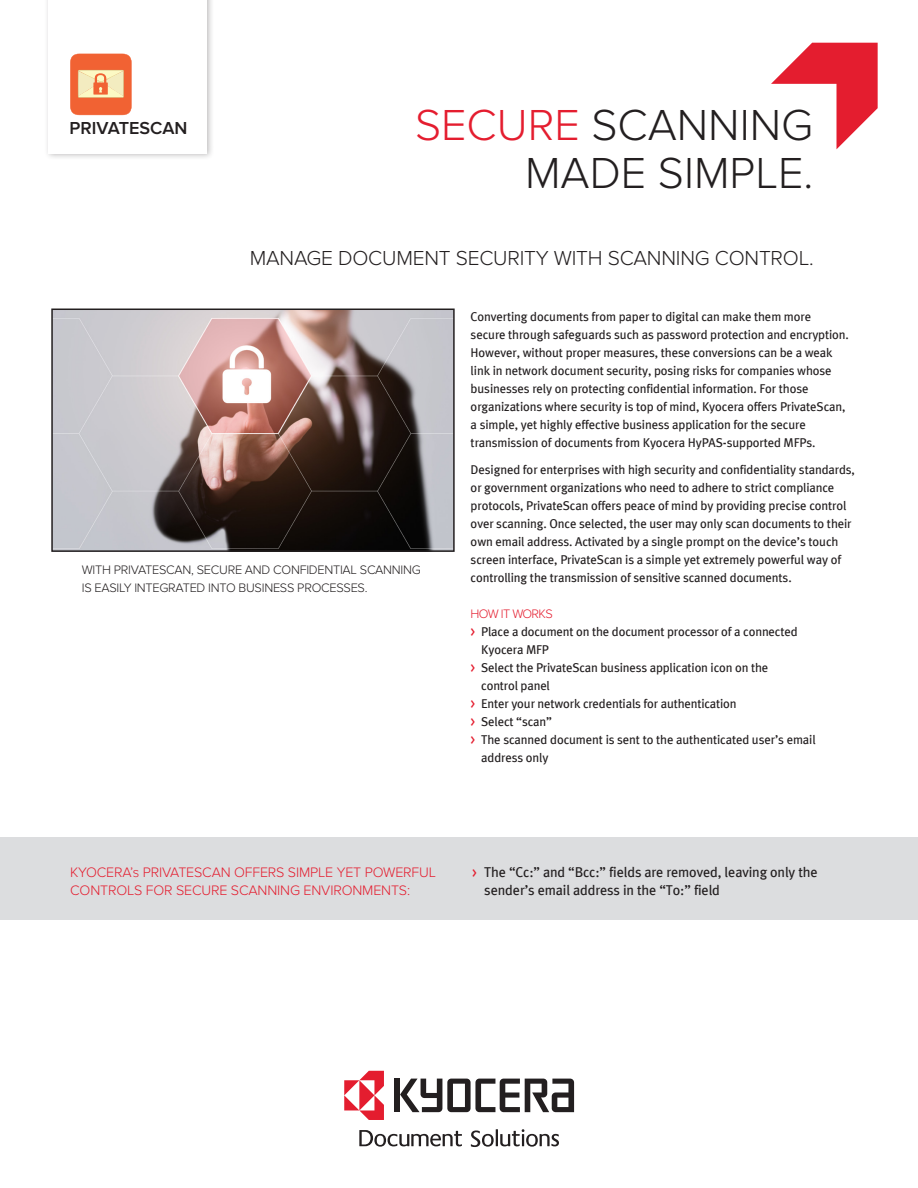
<style>
.page{position:relative;width:918px;height:1188px;background:#fff}
.page>*{position:absolute;margin:0;border:0;box-sizing:border-box;transform-origin:0 0}
.t1{font:300 45px "Proxima Nova";color:#231f20}
.t2{font:300 21px "Proxima Nova";letter-spacing:-.01em;color:#231f20}
.t3{font:600 18px "Proxima Nova";color:#231f20}
.Bulleted_list_in_gra{font:14.25px/18px "Meta Plus";letter-spacing:-.01em;color:#231f20}
.Red_Text_in_gray_bar{font:300 14.25px/18px "Proxima Nova";letter-spacing:-.01em;color:#e41d2f}
.text{font:12.75px/18px "Meta Plus";letter-spacing:-.01em;color:#231f20}
.t4{font:300 12.75px/18px "Proxima Nova";letter-spacing:-.02em;color:#231f20}
.Panel_Benefits_Text{font:300 12.75px "Proxima Nova";letter-spacing:-.05em;color:#e41d2f}
.s1{color:#e41d2f}
.s2{font-family:"Meta Plus Book Caps";font-size:13.5px;color:#e41d2f}
</style>
<div class="page">
<div style="left:0;top:837px;width:918px;height:83px;background:#dcdddf"></div>
<svg style="left:771px;top:43px;width:107px;height:106px"></svg>
<div style="left:44px;top:0;width:171px;height:160px;background:#231f20;opacity:.3"></div>
<div style="left:49px;top:0;width:158px;height:154px;background:#fff"></div>
<div style="left:394px;top:1079px;width:6px;height:33px;background:#231f20"></div>
<svg style="left:400px;top:1079px;width:174px;height:33px"></svg>
<svg style="left:344px;top:1071px;width:40px;height:49px"></svg>
<svg style="left:471px;top:1129px;width:88px;height:18px"></svg>
<svg style="left:359px;top:1130px;width:103px;height:17px"></svg>
<img style="left:54px;top:312px;width:398px;height:237px">
<div style="left:51px;top:309px;width:404px;height:243px;border:2px solid #231f20"></div>
<svg style="left:70px;top:54px;width:62px;height:61px;background:#f28c5e"></svg>
<p class="t3" style="left:70px;top:117px;width:119px">PRIVATESCAN</p>
<p class="t1" style="left:415px;top:99px;width:400px"><span class="s1">SECURE</span> SCANNING</p>
<p class="t1" style="left:525px;top:147px;width:290px">MADE SIMPLE.</p>
<p class="t2" style="left:250px;top:246px;width:565px">MANAGE DOCUMENT SECURITY WITH SCANNING CONTROL.</p>
<p class="t4" style="left:82px;top:561px;width:341px">WITH PRIVATESCAN, SECURE AND CONFIDENTIAL SCANNING<br>IS EASILY INTEGRATED INTO BUSINESS PROCESSES.</p>
<p class="text" style="left:471px;top:308px;width:380px">Converting documents from paper to digital can make them more secure through safeguards such as password protection and encryption.<br>However, without proper measures, these conversions can be a weak link in network document security, posing risks for companies whose businesses rely on protecting confidential information. For those organizations where security is top of mind, Kyocera offers PrivateScan, a simple, yet highly effective business application for the secure transmission of documents from Kyocera HyPAS-supported MFPs.</p>
<p class="text" style="left:471px;top:461px;width:386px">Designed for enterprises with high security and confidentiality standards, or government organizations who need to adhere to strict compliance protocols, PrivateScan offers peace of mind by providing precise control over scanning. Once selected, the user may only scan documents to their own email address. Activated by a single prompt on the device’s touch screen interface, PrivateScan is a simple yet extremely powerful way of controlling the transmission of sensitive scanned documents.</p>
<p class="Panel_Benefits_Text" style="left:471px;top:607px;width:84px">HOW IT WORKS</p>
<p class="text" style="left:481px;top:623px;width:318px;text-indent:-11px"><span class="s2">&gt;</span> Place a document on the document processor of a connected<br>Kyocera MFP</p>
<p class="text" style="left:481px;top:659px;width:289px;text-indent:-11px"><span class="s2">&gt;</span> Select the PrivateScan business application icon on the control panel</p>
<p class="text" style="left:471px;top:695px;width:268px"><span class="s2">&gt;</span> Enter your network credentials for authentication</p>
<p class="text" style="left:471px;top:713px;width:83px"><span class="s2">&gt;</span> Select “scan”</p>
<p class="text" style="left:481px;top:731px;width:336px;text-indent:-11px"><span class="s2">&gt;</span> The scanned document is sent to the authenticated user’s email address only</p>
<p class="Red_Text_in_gray_bar" style="left:70px;top:863px;width:367px">KYOCERA’s PRIVATESCAN OFFERS SIMPLE YET POWERFUL<br>CONTROLS FOR SECURE SCANNING ENVIRONMENTS:</p>
<p class="Bulleted_list_in_gra" style="left:484px;top:863px;width:335px;text-indent:-12px"><span class="s2">&gt;</span> The “Cc:” and “Bcc:” fields are removed, leaving only the sender’s email address in the “To:” field</p>
</div>
